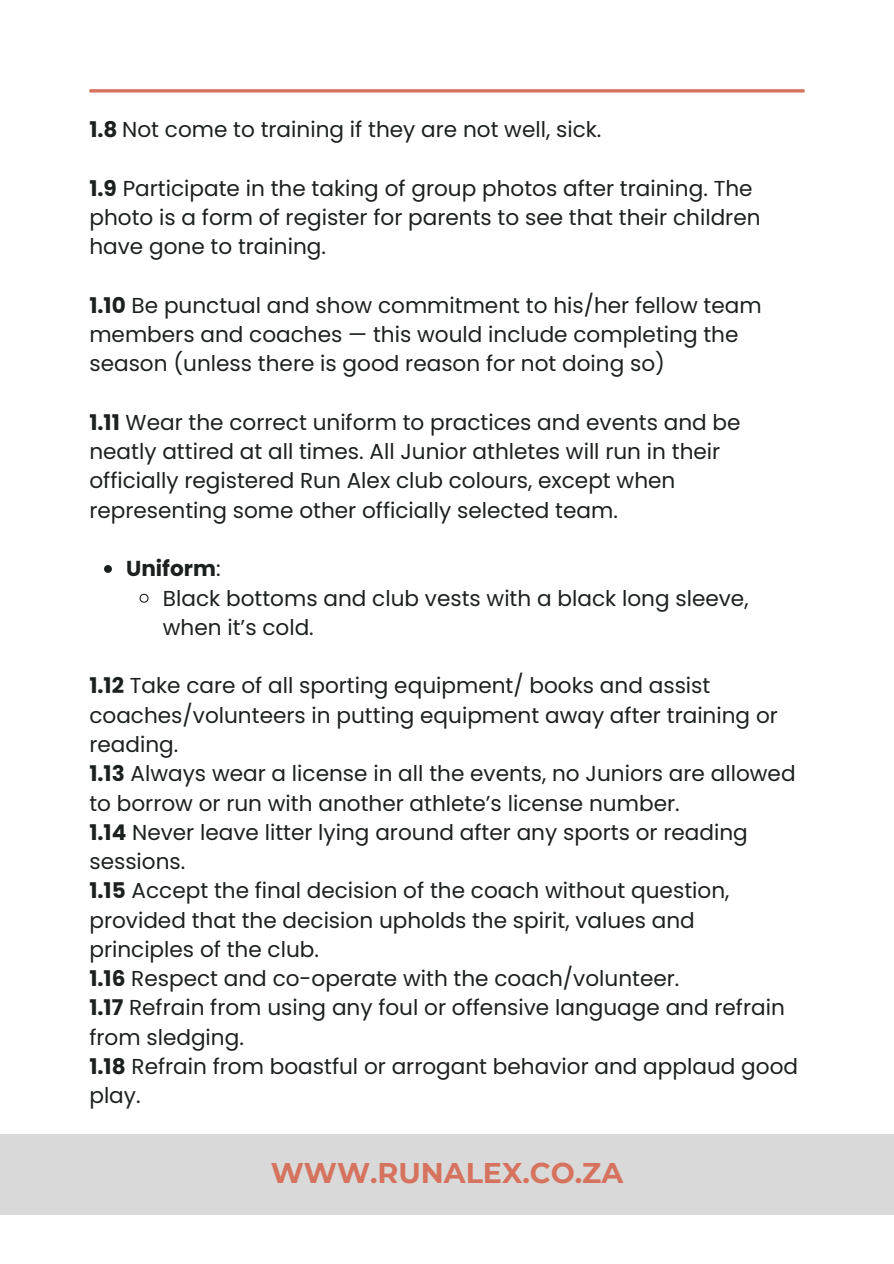
<style>
.page{position:relative;width:894px;height:1264px;background:#fff}
.page>*{position:absolute;margin:0;border:0;box-sizing:border-box;transform-origin:0 0}
.t1{font:700 28.5px "Montserrat";color:#d5735e}
.t2{font:21.6px/29.2px "Poppins";color:#1c2120}
.t3{font:700 21.6px "Poppins";color:#1c2120}
.s1{font-weight:700}
.s2{font-weight:400}
</style>
<div class="page">
<svg style="left:89px;top:89px;width:715px;height:4px"></svg>
<div style="left:0;top:1134px;width:893px;height:80px;background:#d9d9d9"></div>
<svg style="left:104px;top:565px;width:8px;height:8px"></svg>
<svg style="left:139px;top:593px;width:10px;height:10px"></svg>
<p class="t2" style="left:89px;top:115px;width:513px"><span class="s1">1.8</span> Not come to training if they are not well, sick.</p>
<p class="t2" style="left:89px;top:173px;width:672px"><span class="s1">1.9</span> Participate in the taking of group photos after training. The photo is a form of register for parents to see that their children have gone to training.</p>
<p class="t2" style="left:89px;top:290px;width:673px"><span class="s1">1.10</span> Be punctual and show commitment to his/her fellow team members and coaches — this would include completing the season (unless there is good reason for not doing so)</p>
<p class="t2" style="left:89px;top:408px;width:652px"><span class="s1">1.11</span> Wear the correct uniform to practices and events and be neatly attired at all times. All Junior athletes will run in their officially registered Run Alex club colours, except when representing some other officially selected team.</p>
<p class="t3" style="left:126px;top:553px;width:96px">Uniform<span class="s2">:</span></p>
<p class="t2" style="left:163px;top:583px;width:587px">Black bottoms and club vests with a black long sleeve, when it’s cold.</p>
<p class="t2" style="left:89px;top:671px;width:689px"><span class="s1">1.12</span> Take care of all sporting equipment/ books and assist coaches/volunteers in putting equipment away after training or reading.</p>
<p class="t2" style="left:89px;top:759px;width:707px"><span class="s1">1.13</span> Always wear a license in all the events, no Juniors are allowed to borrow or run with another athlete’s license number.</p>
<p class="t2" style="left:89px;top:817px;width:659px"><span class="s1">1.14</span> Never leave litter lying around after any sports or reading sessions.</p>
<p class="t2" style="left:89px;top:876px;width:641px"><span class="s1">1.15</span> Accept the final decision of the coach without question, provided that the decision upholds the spirit, values and principles of the club.</p>
<p class="t2" style="left:89px;top:963px;width:591px"><span class="s1">1.16</span> Respect and co-operate with the coach/volunteer.</p>
<p class="t2" style="left:89px;top:993px;width:696px"><span class="s1">1.17</span> Refrain from using any foul or offensive language and refrain from sledging.</p>
<p class="t2" style="left:89px;top:1051px;width:710px"><span class="s1">1.18</span> Refrain from boastful or arrogant behavior and applaud good play.</p>
<p class="t1" style="left:271px;top:1155px;width:354px">WWW.RUNALEX.CO.ZA</p>
</div>
